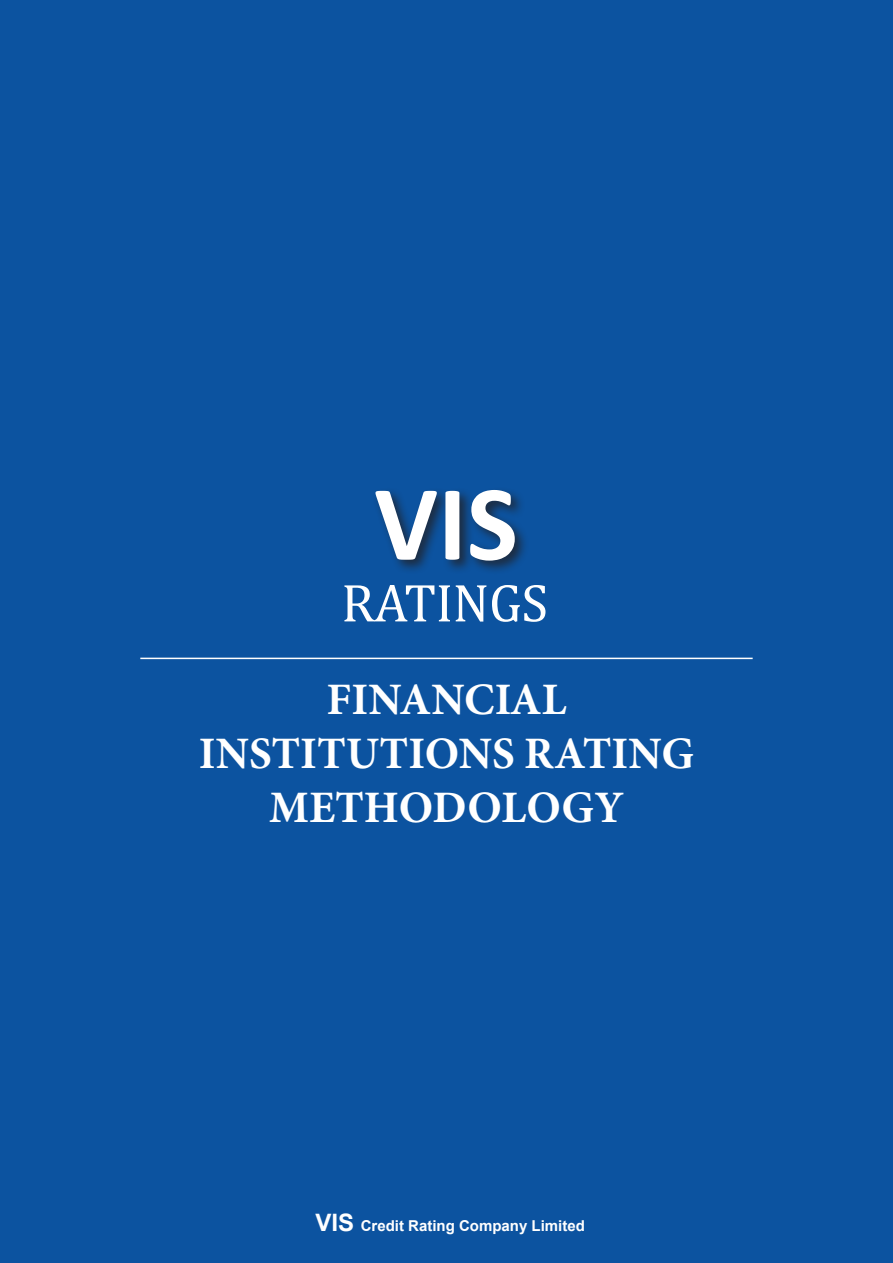
<style>
.page{position:relative;width:893px;height:1263px;background:#0c53a0}
.page>*{position:absolute;margin:0;border:0;box-sizing:border-box;transform-origin:0 0}
.t1{font:700 108px "Calibri";color:#fff}
.t2{font:54px "Cambria";letter-spacing:-.01em;color:#fff}
.t3{font:700 45px/54px "Minion Pro";color:#fff;text-align:center}
.t4{font:700 15px "Arial";color:#fff}
.s1{font-size:24px}
</style>
<div class="page">
<div style="left:372px;top:487px;width:158px;height:88px;background:#231f20;opacity:.75"></div>
<hr style="left:140px;top:658px;width:613px;height:1px;background:#fff">
<p class="t1" style="left:374px;top:447px;width:145px">VIS</p>
<p class="t2" style="left:341px;top:571px;width:208px">RATINGS</p>
<p class="t3" style="left:326px;top:672px;width:242px">FINANCIAL</p>
<p class="t3" style="left:199px;top:726px;width:497px">INSTITUTIONS RATING<br>METHODOLOGY</p>
<p class="t4" style="left:315px;top:1215px;width:271px"><span class="s1">VIS</span> Credit Rating Company Limited</p>
</div>
